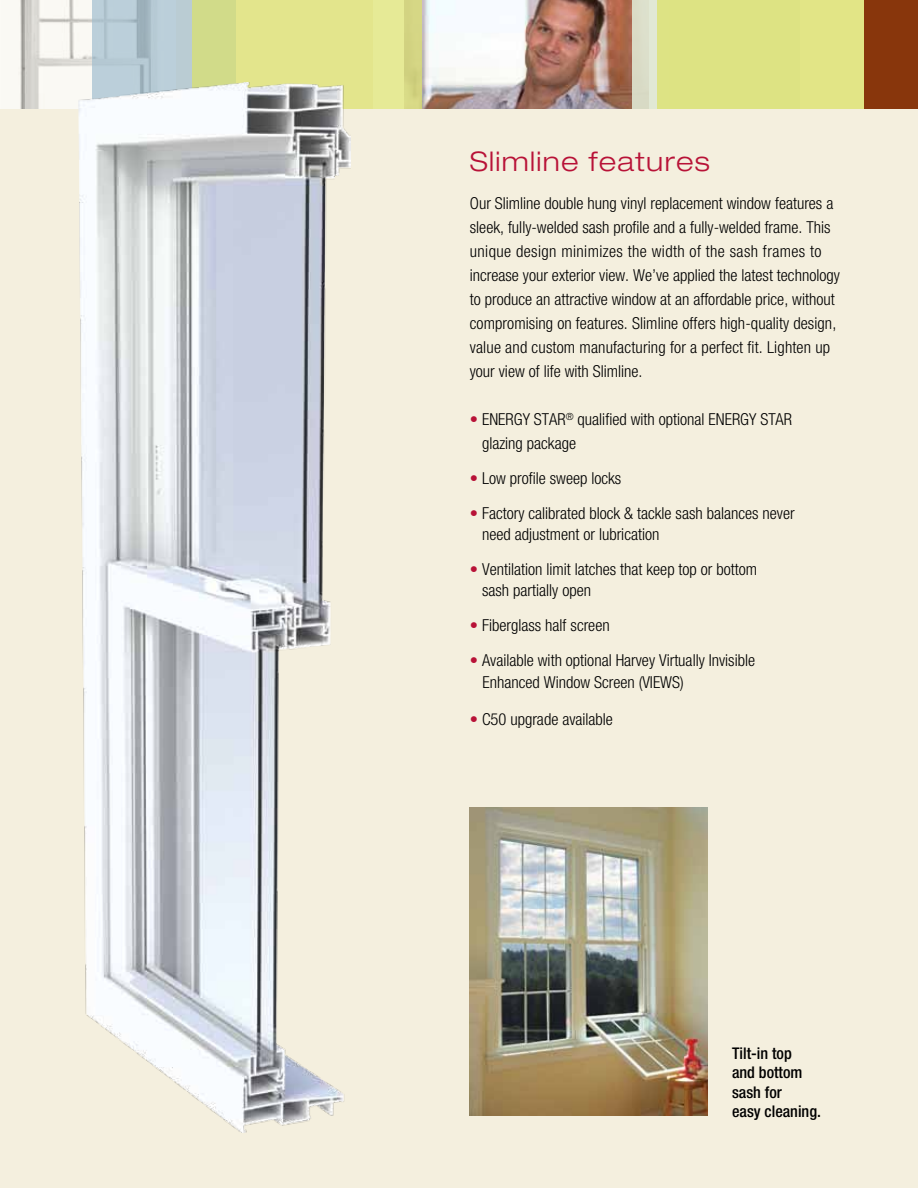
<style>
.page{position:relative;width:918px;height:1188px;background:#f4efde}
.page>*{position:absolute;margin:0;border:0;box-sizing:border-box;transform-origin:0 0}
.t1{font:300 expanded 27px "Helvetica Neue LT Std";letter-spacing:.05em;color:#b81237}
.t2{font:300 condensed 16.5px/24px "Helvetica Neue LT Std";color:#000}
.t3{font:500 condensed 16.2px/19.4px "Helvetica Neue LT Std";color:#000}
.s1{color:#b81237}
</style>
<div class="page">
<img style="left:2px;top:0;width:90px;height:109px">
<svg style="left:92px;top:0;width:100px;height:83px;background:#b6c9d3"></svg>
<img style="left:421px;top:0;width:211px;height:109px">
<svg style="left:192px;top:0;width:229px;height:109px;background:#dee28c"></svg>
<div style="left:632px;top:0;width:167px;height:109px;background:#dcdfca"></div>
<div style="left:657px;top:0;width:261px;height:109px;background:#dde383"></div>
<div style="left:864px;top:0;width:54px;height:109px;background:#88360c"></div>
<img style="left:79px;top:83px;width:272px;height:1050px">
<img style="left:470px;top:807px;width:238px;height:309px">
<h1 class="t1" style="left:470px;top:145px;width:242px">Slimline features</h1>
<p class="t2" style="left:470px;top:191px;width:372px">Our Slimline double hung vinyl replacement window features a sleek, fully-welded sash profile and a fully-welded frame. This unique design minimizes the width of the sash frames to increase your exterior view. We’ve applied the latest technology to produce an attractive window at an affordable price, without compromising on features. Slimline offers high-quality design, value and custom manufacturing for a perfect fit. Lighten up your view of life with Slimline.</p>
<p class="t2" style="left:482px;top:407px;width:312px;text-indent:-12px"><span class="s1">•</span> ENERGY STAR<sup>®</sup> qualified with optional ENERGY STAR glazing package</p>
<p class="t2" style="left:470px;top:466px;width:153px"><span class="s1">•</span> Low profile sweep locks</p>
<p class="t2" style="left:482px;top:502px;width:314px;line-height:21px;text-indent:-12px"><span class="s1">•</span> Factory calibrated block &amp; tackle sash balances never need adjustment or lubrication</p>
<p class="t2" style="left:482px;top:558px;width:277px;line-height:21px;text-indent:-12px"><span class="s1">•</span> Ventilation limit latches that keep top or bottom sash partially open</p>
<p class="t2" style="left:470px;top:613px;width:141px"><span class="s1">•</span> Fiberglass half screen</p>
<p class="t2" style="left:482px;top:649px;width:274px;line-height:22.5px;text-indent:-13px"><span class="s1">•</span> Available with optional Harvey Virtually Invisible<br>Enhanced Window Screen (VIEWS)</p>
<p class="t2" style="left:470px;top:707px;width:145px"><span class="s1">•</span> C50 upgrade available</p>
<p class="t3" style="left:732px;top:1043px;width:90px">Tilt-in top<br>and bottom sash for<br>easy cleaning.</p>
</div>
